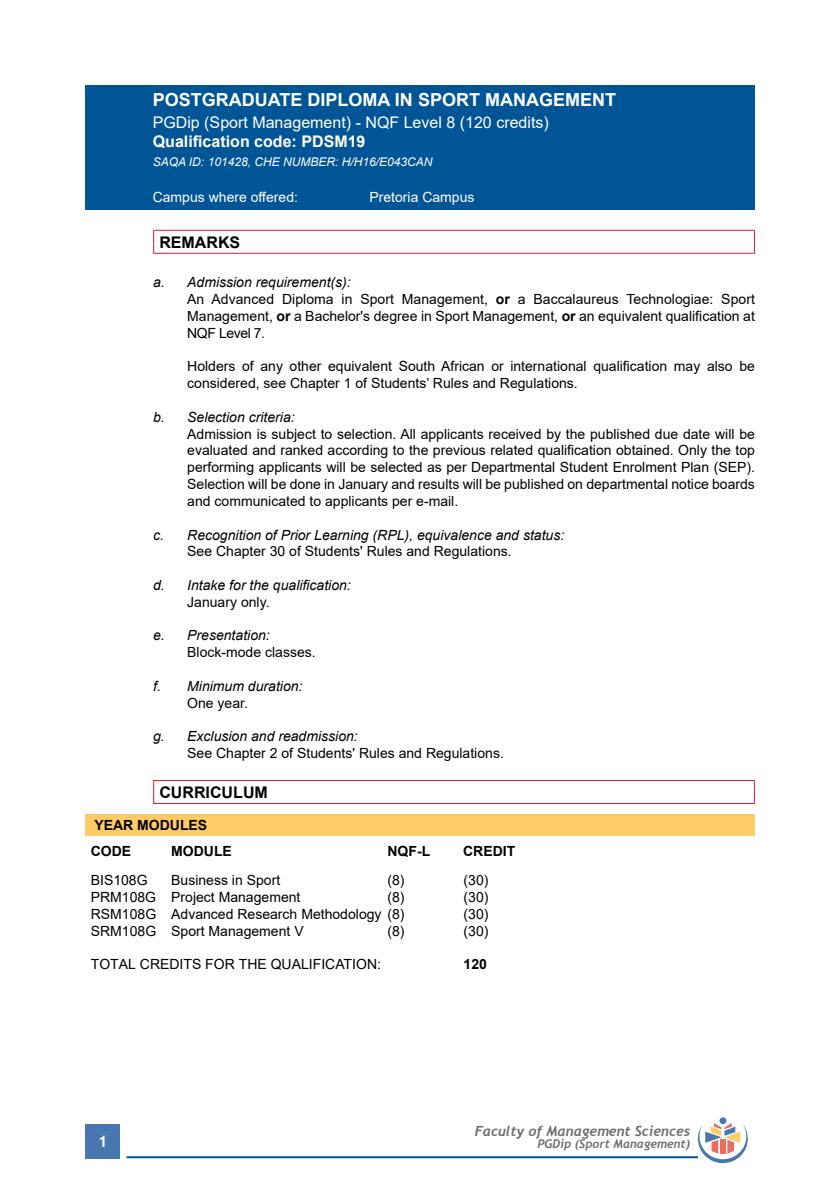
<style>
.page{position:relative;width:840px;height:1191px;background:#fff}
.page>*{position:absolute;margin:0;border:0;box-sizing:border-box;transform-origin:0 0}
.t1{font:700 18px "Arial";color:#fff}
.t2{font:16px "Arial";color:#fff}
.t3{font:700 16px "Arial";color:#fff}
.t4{font:700 16px "Arial";color:#000}
.t5{font:700 16px "Trebuchet MS";color:#fff}
.t6{font:14px/16.8px "Arial";color:#000}
.t7{font:italic 14px "Arial";color:#000}
.t8{font:700 14px/26.4px "Arial";color:#000}
.t9{font:14px "Arial";color:#fff}
.t10{font:italic 700 14px "Trebuchet";color:#6d6e71}
.t11{font:italic 12px "Arial";color:#fff}
.t12{font:italic 700 12px "Trebuchet";color:#6d6e71}
.s1{font-style:italic}
.s2{font-weight:700}
</style>
<div class="page">
<div style="left:86px;top:1124px;width:34px;height:34px;background:#4777ae"></div>
<hr style="left:126px;top:1156px;width:571px;height:2px;background:#005596">
<div style="left:719px;top:1117px;width:7px;height:7px;background:#4777ae;border-radius:50%"></div>
<svg style="left:697px;top:1123px;width:50px;height:40px"></svg>
<div style="left:85px;top:85px;width:669px;height:125px;background:#005596"></div>
<hr style="left:153px;top:230px;width:601px;height:1px;background:#e31837">
<svg style="left:153px;top:231px;width:1px;height:22px"></svg>
<svg style="left:753px;top:231px;width:1px;height:22px"></svg>
<hr style="left:153px;top:253px;width:601px;height:1px;background:#e31837">
<hr style="left:153px;top:780px;width:601px;height:1px;background:#e31837">
<svg style="left:153px;top:781px;width:1px;height:22px"></svg>
<svg style="left:753px;top:781px;width:1px;height:22px"></svg>
<hr style="left:153px;top:803px;width:601px;height:1px;background:#e31837">
<div style="left:85px;top:814px;width:669px;height:21px;background:#ffcb66"></div>
<p class="t1" style="left:153px;top:87px;width:465px">POSTGRADUATE DIPLOMA IN SPORT MANAGEMENT</p>
<p class="t2" style="left:153px;top:111px;width:397px">PGDip (Sport Management) - NQF Level 8 (120 credits)</p>
<p class="t3" style="left:153px;top:130px;width:214px">Qualification code: PDSM19</p>
<p class="t11" style="left:153px;top:154px;width:281px">SAQA ID: 101428, CHE NUMBER: H/H16/E043CAN</p>
<p class="t9" style="left:153px;top:187px;width:147px">Campus where offered:</p>
<p class="t9" style="left:369px;top:187px;width:107px">Pretoria Campus</p>
<p class="t4" style="left:159px;top:231px;width:82px">REMARKS</p>
<p class="t6" style="left:187px;top:274px;width:569px;text-indent:-34px"><span class="s1">a. Admission requirement(s):<br></span>An Advanced Diploma in Sport Management, <span class="s2">or</span> a Baccalaureus Technologiae: Sport Management, <span class="s2">or</span> a Bachelor's degree in Sport Management, <span class="s2">or</span> an equivalent qualification at NQF Level 7.</p>
<p class="t6" style="left:187px;top:358px;width:569px">Holders of any other equivalent South African or international qualification may also be considered, see Chapter 1 of Students’ Rules and Regulations.</p>
<p class="t7" style="left:153px;top:408px;width:143px">b. Selection criteria:</p>
<p class="t6" style="left:187px;top:425px;width:569px;text-align:justify">Admission is subject to selection. All applicants received by the published due date will be evaluated and ranked according to the previous related qualification obtained. Only the top performing applicants will be selected as per Departmental Student Enrolment Plan (SEP).<br>Selection will be done in January and results will be published on departmental notice boards and communicated to applicants per e-mail.</p>
<p class="t7" style="left:153px;top:525px;width:412px">c. Recognition of Prior Learning (RPL), equivalence and status:</p>
<p class="t6" style="left:187px;top:543px;width:326px">See Chapter 30 of Students' Rules and Regulations.</p>
<p class="t7" style="left:153px;top:576px;width:199px">d. Intake for the qualification:</p>
<p class="t6" style="left:187px;top:593px;width:84px">January only.</p>
<p class="t7" style="left:153px;top:626px;width:118px">e. Presentation:</p>
<p class="t6" style="left:187px;top:644px;width:130px">Block-mode classes.</p>
<p class="t7" style="left:153px;top:677px;width:151px">f. Minimum duration:</p>
<p class="t6" style="left:187px;top:694px;width:62px">One year.</p>
<p class="t7" style="left:153px;top:727px;width:206px">g. Exclusion and readmission:</p>
<p class="t6" style="left:187px;top:744px;width:318px">See Chapter 2 of Students' Rules and Regulations.</p>
<p class="t4" style="left:159px;top:781px;width:110px">CURRICULUM</p>
<p class="t8" style="left:91px;top:812px;width:118px">YEAR MODULES<br>CODE</p>
<p class="t8" style="left:171px;top:838px;width:62px">MODULE</p>
<p class="t8" style="left:387px;top:838px;width:44px">NQF-L</p>
<p class="t8" style="left:463px;top:838px;width:54px">CREDIT</p>
<p class="t6" style="left:91px;top:871px;width:58px">BIS108G</p>
<p class="t6" style="left:171px;top:871px;width:110px">Business in Sport</p>
<p class="t6" style="left:387px;top:871px;width:19px">(8)</p>
<p class="t6" style="left:463px;top:871px;width:26px">(30)</p>
<p class="t6" style="left:91px;top:888px;width:211px">PRM108G Project Management</p>
<p class="t6" style="left:387px;top:888px;width:19px">(8)</p>
<p class="t6" style="left:463px;top:888px;width:26px">(30)</p>
<p class="t6" style="left:91px;top:905px;width:315px">RSM108G Advanced Research Methodology (8)</p>
<p class="t6" style="left:463px;top:905px;width:26px">(30)</p>
<p class="t6" style="left:91px;top:922px;width:214px">SRM108G Sport Management V</p>
<p class="t6" style="left:387px;top:922px;width:19px">(8)</p>
<p class="t6" style="left:463px;top:922px;width:26px">(30)</p>
<p class="t6" style="left:91px;top:955px;width:291px">TOTAL CREDITS FOR THE QUALIFICATION:</p>
<p class="t8" style="left:463px;top:951px;width:25px">120</p>
<p class="t5" style="left:98px;top:1131px;width:11px">1</p>
<p class="t10" style="left:474px;top:1121px;width:217px">Faculty of Management Sciences</p>
<p class="t12" style="left:537px;top:1135px;width:154px">PGDip (Sport Management)</p>
</div>
